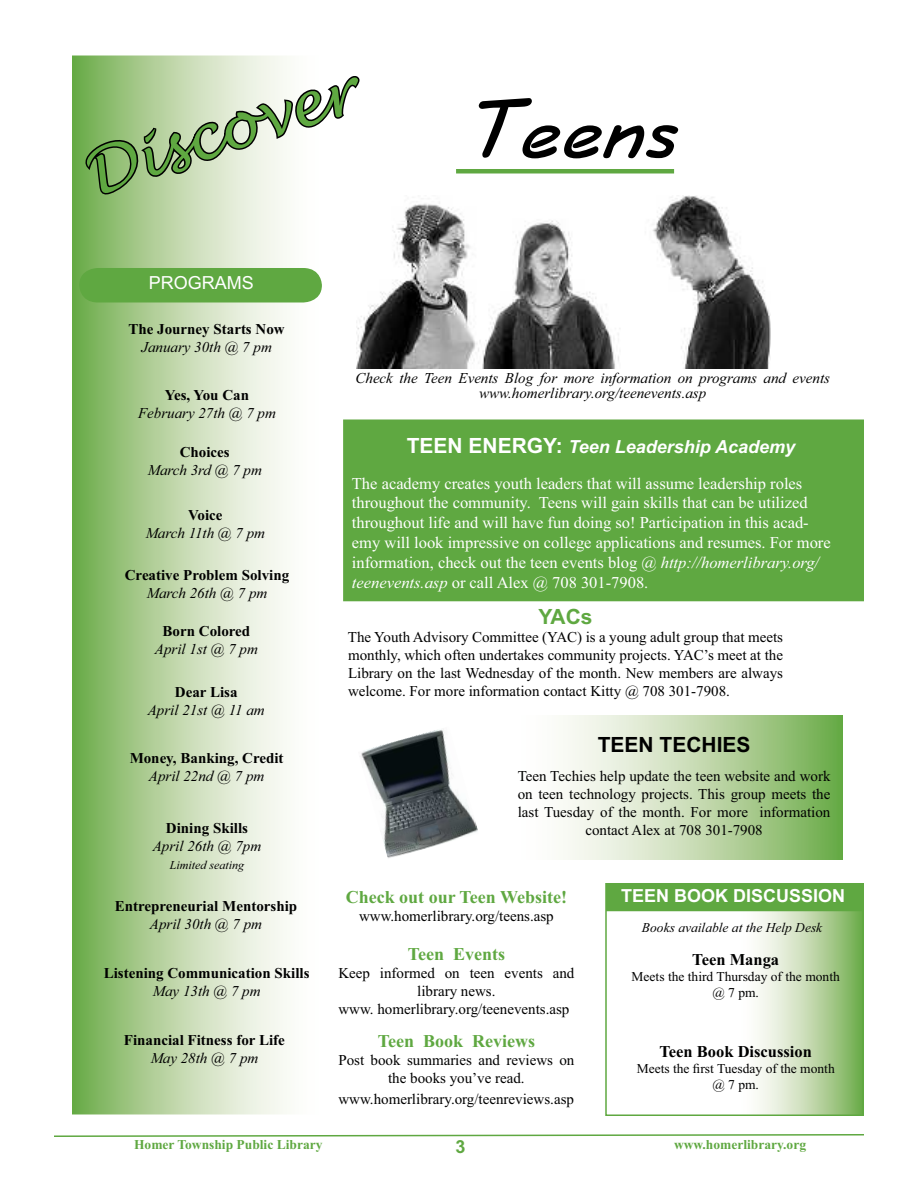
<style>
.page{position:relative;width:918px;height:1188px;background:#fff}
.page>*{position:absolute;margin:0;border:0;box-sizing:border-box;transform-origin:0 0}
.t1{font:italic 800 90px "Short Hand";color:#000}
.t2{font:italic 60px "Lucida Handwriting";color:#5fa841}
.t3{font:700 21px "Arial";color:#000}
.t4{font:700 21px "Arial";color:#5fa841}
.t5{font:700 18px "Times New Roman";color:#5fa841}
.t6{font:italic 700 18px "Arial";color:#fff}
.t7{font:700 18px "Arial";color:#fff}
.t8{font:18px "Arial";color:#fff}
.t9{font:700 18px "Arial";color:#5fa841}
.t10{font:16.5px/19.8px "Times New Roman";color:#fff}
.t11{font:700 16.5px "Times New Roman";color:#000}
.t12{font:15px/18px "Times New Roman";color:#000;text-align:center}
.t13{font:italic 15px/15px "Times New Roman";color:#000;text-align:center}
.t14{font:700 15px "Times New Roman";color:#000}
.t15{font:13.5px/16.2px "Times New Roman";color:#000;text-align:center}
.t16{font:700 13.5px "Times New Roman";color:#5fa841}
.t17{font:italic 13.5px "Times New Roman";color:#000}
.t18{font:italic 12px "Times New Roman";color:#000}
.s1{font-style:normal;font-size:21px}
.s2{font-style:italic}
</style>
<div class="page">
<svg style="left:563px;top:716px;width:279px;height:144px;background:#bcd6a9"></svg>
<svg style="left:607px;top:911px;width:255px;height:203px"></svg>
<div style="left:605px;top:883px;width:259px;height:233px;border:1px solid #5fa841"></div>
<hr style="left:456px;top:169px;width:218px;height:4px;background:#5fa841">
<div style="left:607px;top:884px;width:256px;height:26px;background:#5fa841"></div>
<div style="left:606px;top:884px;width:258px;height:27px;border:1px solid #5fa841"></div>
<div style="left:344px;top:420px;width:519px;height:181px;background:#5fa841"></div>
<div style="left:343px;top:419px;width:521px;height:182px;border:1px solid #5fa841"></div>
<svg style="left:72px;top:56px;width:215px;height:1058px;background:#bcd6a8"></svg>
<svg style="left:54px;top:1134px;width:810px;height:3px"></svg>
<svg style="left:78px;top:267px;width:244px;height:36px;background:#65ab48"></svg>
<img style="left:357px;top:196px;width:414px;height:172px">
<svg style="left:84px;top:75px;width:276px;height:122px"></svg>
<img style="left:360px;top:730px;width:118px;height:128px">
<h2 class="t2" style="left:76px;top:147px;width:282px;rotate:-18deg">Discover</h2>
<p class="t8" style="left:149px;top:272px;width:107px">PROGRAMS</p>
<p class="t14" style="left:129px;top:324px;width:158px">The Journey Starts Now</p>
<p class="t13" style="left:141px;top:341px;width:132px">January 30th @ 7 pm</p>
<h1 class="t1" style="left:465px;top:73px;width:214px">Teens</h1>
<p class="t14" style="left:165px;top:390px;width:86px">Yes, You Can</p>
<p class="t13" style="left:138px;top:407px;width:139px">February 27th @ 7 pm</p>
<p class="t14" style="left:180px;top:446px;width:51px">Choices</p>
<p class="t13" style="left:148px;top:464px;width:116px">March 3rd @ 7 pm</p>
<p class="t14" style="left:188px;top:509px;width:36px">Voice</p>
<p class="t13" style="left:146px;top:527px;width:121px">March 11th @ 7 pm</p>
<p class="t14" style="left:125px;top:569px;width:166px">Creative Problem Solving</p>
<p class="t13" style="left:147px;top:587px;width:122px">March 26th @ 7 pm</p>
<p class="t14" style="left:163px;top:626px;width:89px">Born Colored</p>
<p class="t13" style="left:155px;top:643px;width:104px">April 1st @ 7 pm</p>
<p class="t14" style="left:175px;top:687px;width:64px">Dear Lisa</p>
<p class="t13" style="left:148px;top:704px;width:118px">April 21st @ 11 am</p>
<p class="t14" style="left:130px;top:752px;width:155px">Money, Banking, Credit</p>
<p class="t13" style="left:149px;top:770px;width:117px">April 22nd @ 7 pm</p>
<p class="t14" style="left:166px;top:823px;width:84px">Dining Skills</p>
<p class="t13" style="left:153px;top:840px;width:110px">April 26th @ 7pm</p>
<p class="t18" style="left:170px;top:861px;width:76px">Limited seating</p>
<p class="t14" style="left:115px;top:901px;width:184px">Entrepreneurial Mentorship</p>
<p class="t13" style="left:150px;top:918px;width:114px">April 30th @ 7 pm</p>
<p class="t14" style="left:104px;top:968px;width:207px">Listening Communication Skills</p>
<p class="t13" style="left:153px;top:985px;width:109px">May 13th @ 7 pm</p>
<p class="t14" style="left:124px;top:1035px;width:162px">Financial Fitness for Life</p>
<p class="t13" style="left:150px;top:1052px;width:109px">May 28th @ 7 pm</p>
<p class="t13" style="left:355px;top:372px;width:476px">Check the Teen Events Blog for more information on programs and events www.homerlibrary.org/teenevents.asp</p>
<p class="t6" style="left:407px;top:440px;width:390px"><span class="s1">TEEN ENERGY:</span> Teen Leadership Academy</p>
<p class="t10" style="left:352px;top:474px;width:480px">The academy creates youth leaders that will assume leadership roles throughout the community. Teens will gain skills that can be utilized throughout life and will have fun doing so! Participation in this acad&shy;emy will look impressive on college applications and resumes. For more information, check out the teen events blog @ <span class="s2">http://homerlibrary.org/ teenevents.asp</span> or call Alex @ 708 301-7908.</p>
<h3 class="t4" style="left:538px;top:608px;width:56px">YACs</h3>
<p class="t12" style="left:348px;top:629px;width:437px;text-align:justify">The Youth Advisory Committee (YAC) is a young adult group that meets monthly, which often undertakes community projects. YAC’s meet at the Library on the last Wednesday of the month. New members are always welcome. For more information contact Kitty @ 708 301-7908.</p>
<h3 class="t3" style="left:598px;top:737px;width:154px">TEEN TECHIES</h3>
<p class="t12" style="left:518px;top:768px;width:314px">Teen Techies help update the teen website and work on teen technology projects. This group meets the last Tuesday of the month. For more information contact Alex at 708 301-7908</p>
<p class="t5" style="left:346px;top:891px;width:223px">Check out our Teen Website!</p>
<p class="t12" style="left:359px;top:908px;width:196px">www.homerlibrary.org/teens.asp</p>
<p class="t5" style="left:408px;top:948px;width:99px">Teen Events</p>
<p class="t12" style="left:338px;top:966px;width:238px">Keep informed on teen events and library news.<br>www. homerlibrary.org/teenevents.asp</p>
<p class="t5" style="left:378px;top:1035px;width:159px">Teen Book Reviews</p>
<p class="t12" style="left:338px;top:1052px;width:238px">Post book summaries and reviews on the books you’ve read.</p>
<p class="t12" style="left:338px;top:1092px;width:237px">www.homerlibrary.org/teenreviews.asp</p>
<p class="t7" style="left:621px;top:889px;width:226px">TEEN BOOK DISCUSSION</p>
<p class="t17" style="left:642px;top:923px;width:182px">Books available at the Help Desk</p>
<p class="t11" style="left:692px;top:954px;width:88px">Teen Manga</p>
<p class="t15" style="left:632px;top:970px;width:210px">Meets the third Thursday of the month @ 7 pm.</p>
<p class="t11" style="left:659px;top:1046px;width:154px">Teen Book Discussion</p>
<p class="t15" style="left:637px;top:1062px;width:200px">Meets the first Tuesday of the month @ 7 pm.</p>
<p class="t16" style="left:134px;top:1140px;width:190px">Homer Township Public Library</p>
<p class="t9" style="left:455px;top:1140px;width:12px">3</p>
<p class="t16" style="left:674px;top:1140px;width:133px">www.homerlibrary.org</p>
</div>
